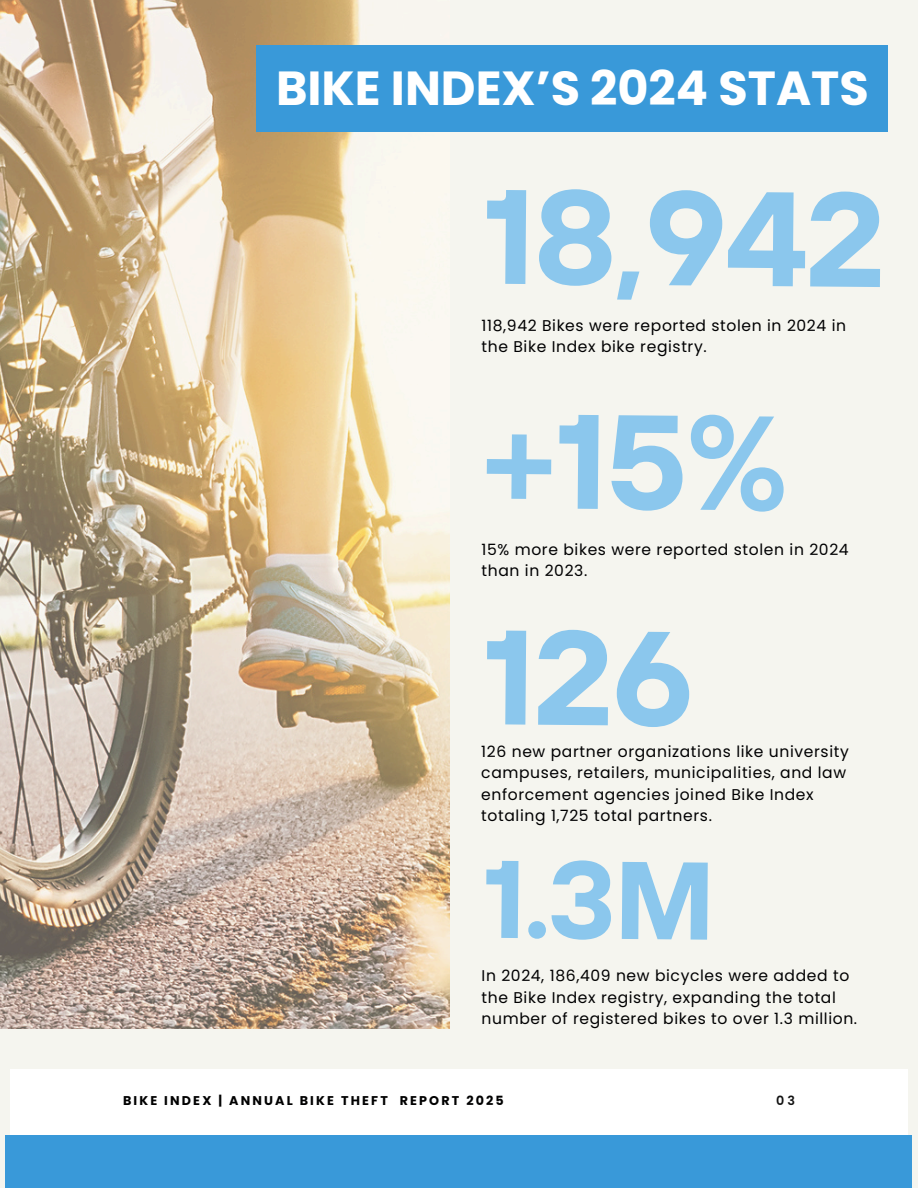
<style>
.page{position:relative;width:918px;height:1188px;background:#f5f5ef}
.page>*{position:absolute;margin:0;border:0;box-sizing:border-box;transform-origin:0 0}
.t1{font:700 134.1px "TT Interphases";letter-spacing:-.02em;color:#8bc7ed}
.t2{font:700 110.1px "TT Interphases";color:#8bc7ed}
.t3{font:700 47.85px "Poppins";color:#fff}
.t4{font:15.6px/21.3px "Poppins";letter-spacing:.04em;color:#000001}
.t5{font:700 12.75px "Poppins";letter-spacing:.17em;color:#000001}
.t6{font:600 12.75px "Poppins";color:#131313}
.s1{color:#000}
</style>
<div class="page">
<div style="left:10px;top:1070px;width:898px;height:118px;background:#fff"></div>
<img style="left:0;top:0;width:450px;height:1028px">
<div style="left:6px;top:1136px;width:906px;height:52px;background:#3999d9"></div>
<div style="left:257px;top:45px;width:631px;height:87px;background:#3999d9"></div>
<h1 class="t3" style="left:276px;top:55px;width:594px">BIKE INDEX’S 2024 STATS</h1>
<h1 class="t1" style="left:482px;top:151px;width:406px">18,942</h1>
<h4 class="t4" style="left:482px;top:315px;width:366px">118,942 Bikes were reported stolen in 2024 in the Bike Index bike registry.</h4>
<h1 class="t1" style="left:482px;top:375px;width:309px">+15%</h1>
<h4 class="t4" style="left:482px;top:539px;width:369px">15% more bikes were reported stolen in 2024</h4>
<h4 class="t4" style="left:482px;top:560px;width:107px">than in 2023.</h4>
<h4 class="t1" style="left:482px;top:591px;width:215px">126</h4>
<h2 class="t4" style="left:481px;top:762px;width:366px">campuses, retailers, municipalities, and law enforcement agencies joined Bike Index totaling 1,725 total partners.</h2>
<h2 class="t4" style="left:481px;top:741px;width:369px">126 new partner organizations like university</h2>
<h4 class="t2" style="left:482px;top:828px;width:235px">13M</h4>
<h4 class="t2" style="left:524px;top:828px;width:28px">.</h4>
<p class="t4" style="left:482px;top:965px;width:369px">In 2024, <span class="s1">186,409</span> new bicycles were added to</p>
<p class="t4" style="left:482px;top:986px;width:377px">the Bike Index registry, expanding the total number of registered bikes to over 1.3 million.</p>
<p class="t5" style="left:123px;top:1092px;width:382px">BIKE INDEX | ANNUAL BIKE THEFT REPORT 2025</p>
<h3 class="t6" style="left:776px;top:1092px;width:20px">03</h3>
</div>
